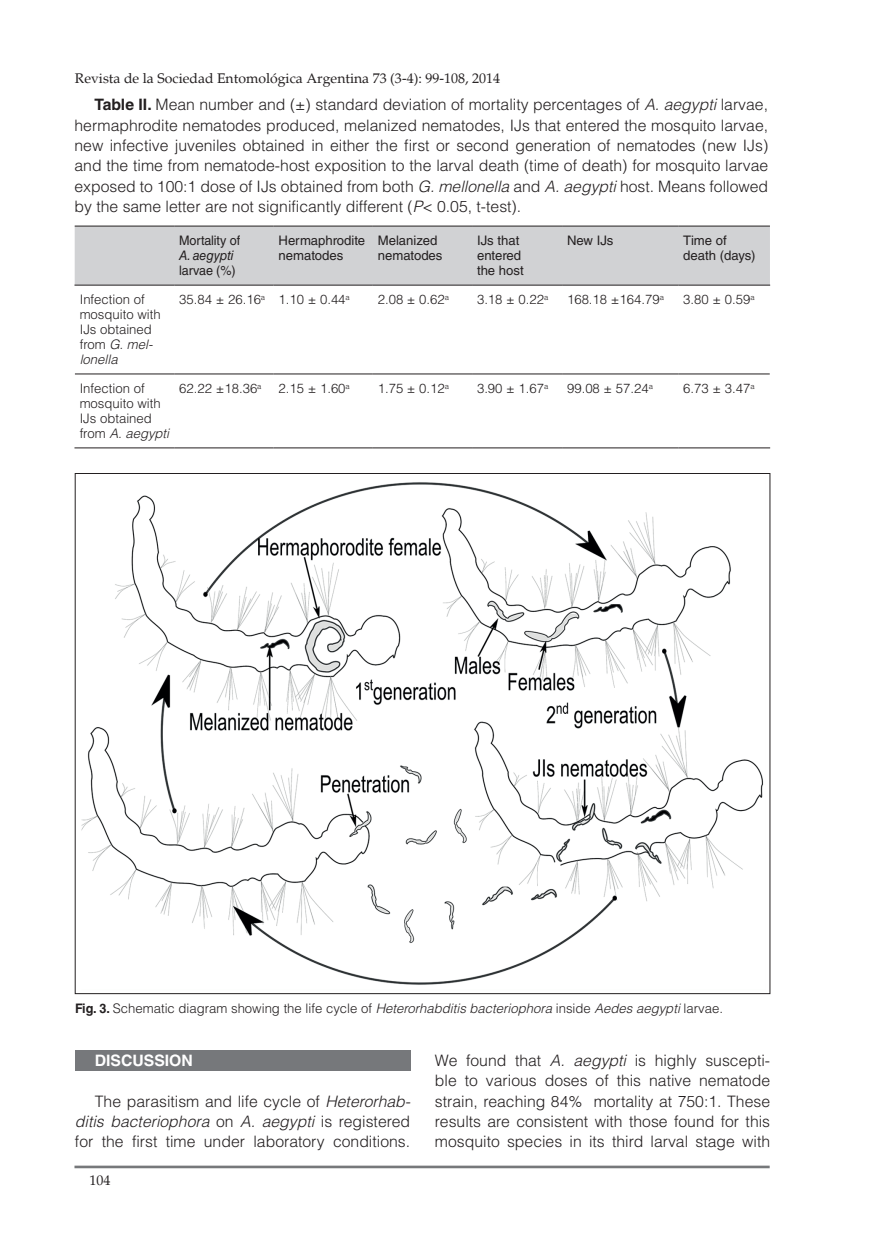
<style>
.page{position:relative;width:869px;height:1241px;background:#fff}
.page>*{position:absolute;margin:0;border:0;box-sizing:border-box;transform-origin:0 0}
.t1{font:300 15.75px/20.3px "Helvetica LT Std";color:#231f20;text-align:justify}
.t2{font:700 15.75px "Helvetica LT Std";color:#fff}
.t3{font:14px "Palatino";color:#231f20}
.t4{font:300 13.12px/14.9px "Helvetica LT Std";color:#231f20}
.t5{font:13.12px/14.9px "Helvetica LT Std";color:#231f20}
.t6{font:13.12px "Helvetica LT Std";color:#231f20;scale:.96 1}
.t7{font:italic 13.12px "Helvetica LT Std";letter-spacing:-.01em;color:#231f20;scale:.96 1}
.s1{font-weight:700}
.s2{font-style:italic}
</style>
<div class="page">
<hr style="left:74px;top:1165px;width:695px;height:2px;background:#76787b">
<img style="left:81px;top:482px;width:683px;height:503px">
<div style="left:75px;top:1049px;width:335px;height:21px;background:#76787b"></div>
<div style="left:75px;top:227px;width:694px;height:58px;background:#d1d2d4"></div>
<hr style="left:75px;top:226px;width:99px;height:1px;background:#231f20">
<hr style="left:174px;top:226px;width:99px;height:1px;background:#231f20">
<hr style="left:273px;top:226px;width:99px;height:1px;background:#231f20">
<hr style="left:372px;top:226px;width:100px;height:1px;background:#231f20">
<hr style="left:472px;top:226px;width:90px;height:1px;background:#231f20">
<hr style="left:562px;top:226px;width:116px;height:1px;background:#231f20">
<hr style="left:678px;top:226px;width:91px;height:1px;background:#231f20">
<hr style="left:74px;top:285px;width:100px;height:1px;background:#231f20">
<hr style="left:174px;top:285px;width:99px;height:1px;background:#231f20">
<hr style="left:273px;top:285px;width:99px;height:1px;background:#231f20">
<hr style="left:372px;top:285px;width:100px;height:1px;background:#231f20">
<hr style="left:472px;top:285px;width:90px;height:1px;background:#231f20">
<hr style="left:562px;top:285px;width:116px;height:1px;background:#231f20">
<hr style="left:678px;top:285px;width:91px;height:1px;background:#231f20">
<hr style="left:75px;top:373px;width:99px;height:1px;background:#231f20">
<hr style="left:174px;top:373px;width:99px;height:1px;background:#231f20">
<hr style="left:273px;top:373px;width:99px;height:1px;background:#231f20">
<hr style="left:372px;top:373px;width:100px;height:1px;background:#231f20">
<hr style="left:472px;top:373px;width:90px;height:1px;background:#231f20">
<hr style="left:562px;top:373px;width:116px;height:1px;background:#231f20">
<hr style="left:678px;top:373px;width:91px;height:1px;background:#231f20">
<hr style="left:74px;top:447px;width:100px;height:1px;background:#231f20">
<hr style="left:174px;top:447px;width:99px;height:1px;background:#231f20">
<hr style="left:273px;top:447px;width:99px;height:1px;background:#231f20">
<hr style="left:372px;top:447px;width:100px;height:1px;background:#231f20">
<hr style="left:472px;top:447px;width:90px;height:1px;background:#231f20">
<hr style="left:562px;top:447px;width:116px;height:1px;background:#231f20">
<hr style="left:678px;top:447px;width:91px;height:1px;background:#231f20">
<p class="t3" style="left:75px;top:70px;width:426px">Revista de la Sociedad Entomológica Argentina 73 (3-4): 99-108, 2014</p>
<p class="t1" style="left:74px;top:94px;width:695px;text-indent:20px"><span class="s1">Table II.</span> Mean number and (±) standard deviation of mortality percentages of <span class="s2">A. aegypti</span> larvae, hermaphrodite nematodes produced, melanized nematodes, IJs that entered the mosquito larvae, new infective juveniles obtained in either the first or second generation of nematodes (new IJs) and the time from nematode-host exposition to the larval death (time of death) for mosquito larvae exposed to 100:1 dose of IJs obtained from both <span class="s2">G. mellonella</span> and <span class="s2">A. aegypti</span> host. Means followed by the same letter are not significantly different (<span class="s2">P</span>&lt; 0.05, t-test).</p>
<p class="t6" style="left:179px;top:233px;width:65px">Mortality of</p>
<p class="t7" style="left:179px;top:248px;width:58px">A. aegypti</p>
<p class="t6" style="left:179px;top:263px;width:60px">larvae (%)</p>
<p class="t5" style="left:278px;top:233px;width:88px">Hermaphrodite nematodes</p>
<p class="t5" style="left:377px;top:233px;width:66px">Melanized nematodes</p>
<p class="t5" style="left:477px;top:233px;width:48px">IJs that entered the host</p>
<p class="t5" style="left:567px;top:233px;width:48px">New IJs</p>
<p class="t5" style="left:683px;top:233px;width:74px">Time of death (days)</p>
<p class="t4" style="left:80px;top:292px;width:82px">Infection of mosquito with<br>IJs obtained from <span class="s2">G. mel&shy;lonella</span></p>
<p class="t4" style="left:179px;top:292px;width:172px">35.84 ± 26.16<sup>a</sup> 1.10 ± 0.44<sup>a</sup></p>
<p class="t4" style="left:377px;top:292px;width:73px">2.08 ± 0.62<sup>a</sup></p>
<p class="t4" style="left:477px;top:292px;width:73px">3.18 ± 0.22<sup>a</sup></p>
<p class="t4" style="left:567px;top:292px;width:98px">168.18 ±164.79<sup>a</sup></p>
<p class="t4" style="left:683px;top:292px;width:73px">3.80 ± 0.59<sup>a</sup></p>
<p class="t4" style="left:80px;top:381px;width:91px">Infection of mosquito with<br>IJs obtained from <span class="s2">A. aegypti</span></p>
<p class="t4" style="left:179px;top:381px;width:84px">62.22 ±18.36<sup>a</sup></p>
<p class="t4" style="left:278px;top:381px;width:73px">2.15 ± 1.60<sup>a</sup></p>
<p class="t4" style="left:377px;top:381px;width:73px">1.75 ± 0.12<sup>a</sup></p>
<p class="t4" style="left:477px;top:381px;width:73px">3.90 ± 1.67<sup>a</sup></p>
<p class="t4" style="left:567px;top:381px;width:87px">99.08 ± 57.24<sup>a</sup></p>
<p class="t4" style="left:683px;top:381px;width:73px">6.73 ± 3.47<sup>a</sup></p>
<p class="t4" style="left:75px;top:1000px;width:649px"><span class="s1">Fig. 3.</span> Schematic diagram showing the life cycle of <span class="s2">Heterorhabditis bacteriophora</span> inside <span class="s2">Aedes aegypti</span> larvae.</p>
<p class="t2" style="left:95px;top:1050px;width:100px">DISCUSSION</p>
<p class="t1" style="left:75px;top:1090px;width:337px;text-indent:20px">The parasitism and life cycle of <span class="s2">Heterorhab&shy;ditis bacteriophora</span> on <span class="s2">A. aegypti</span> is registered for the first time under laboratory conditions.</p>
<p class="t3" style="left:89px;top:1171px;width:22px">104</p>
<p class="t1" style="left:435px;top:1049px;width:336px">We found that <span class="s2">A. aegypti</span> is highly suscepti&shy;ble to various doses of this native nematode strain, reaching 84% mortality at 750:1. These results are consistent with those found for this mosquito species in its third larval stage with</p>
</div>
